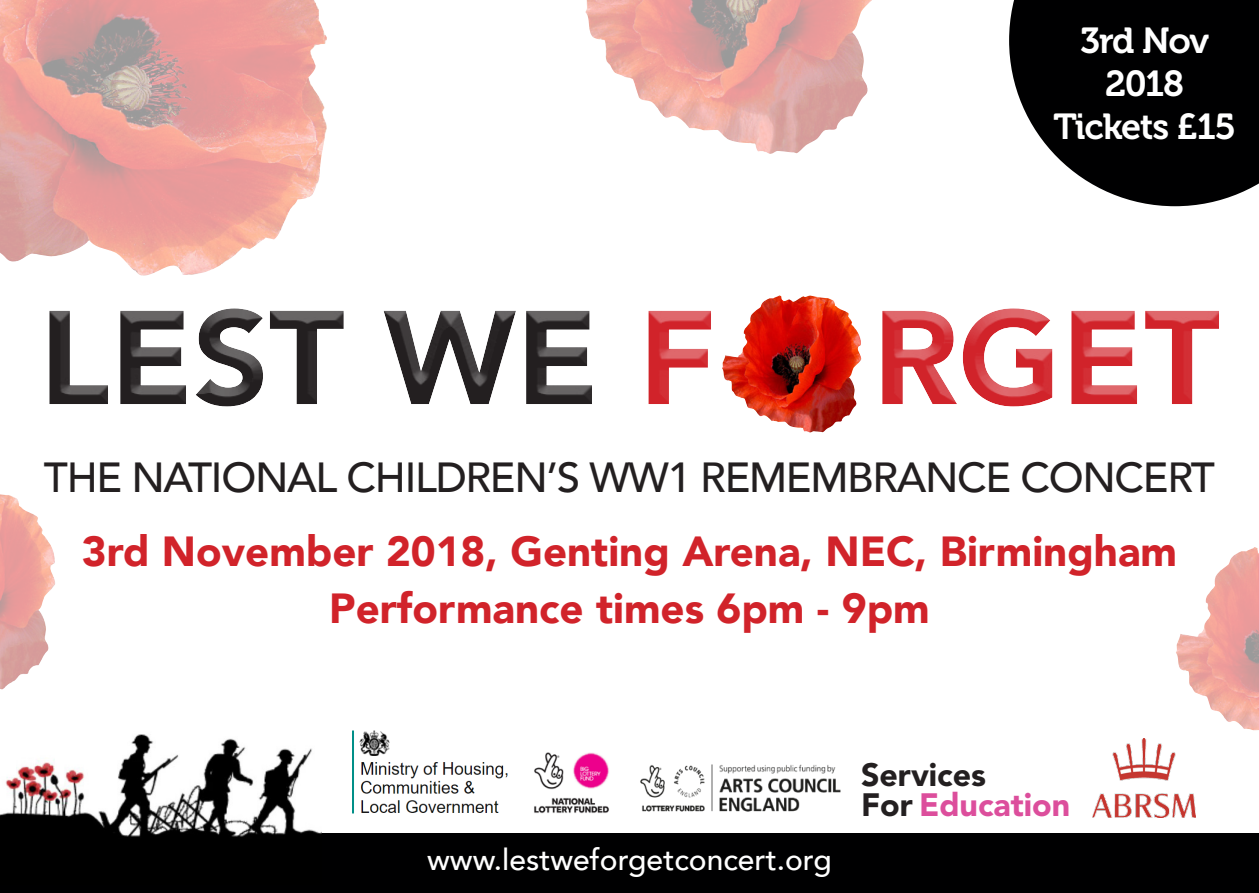
<style>
.page{position:relative;width:1259px;height:893px;background:#fff}
.page>*{position:absolute;margin:0;border:0;box-sizing:border-box;transform-origin:0 0}
.t1{font:900 132px "Avenir";color:#d1232a}
.t2{font:900 42px "Avenir";color:#d1232a}
.t3{font:500 42px "Avenir";letter-spacing:-.03em;color:#231f20}
.t4{font:36px "Museo 700";letter-spacing:-.035em;color:#fff}
.t5{font:900 32.1px/29.7px "Avenir";color:#231f20}
.t6{font:500 30px "Avenir";color:#fff}
.s1{color:#dc4e9c}
</style>
<div class="page">
<img style="left:0;top:0;width:327px;height:276px">
<div style="left:29px;top:289px;width:1210px;height:115px;background:#fff;opacity:.75"></div>
<img style="left:585px;top:0;width:287px;height:154px">
<div style="left:0;top:833px;width:1259px;height:60px;background:#000001"></div>
<img style="left:0;top:734px;width:321px;height:103px">
<svg style="left:1009px;top:0;width:250px;height:206px;background:#212121"></svg>
<img style="left:722px;top:295px;width:140px;height:138px">
<img style="left:1176px;top:547px;width:83px;height:184px">
<img style="left:352px;top:731px;width:156px;height:83px">
<img style="left:1092px;top:739px;width:104px;height:78px">
<img style="left:640px;top:764px;width:201px;height:48px">
<img style="left:0;top:494px;width:55px;height:196px">
<img style="left:534px;top:752px;width:75px;height:62px">
<p class="t4" style="left:1080px;top:20px;width:130px">3rd Nov</p>
<p class="t4" style="left:1105px;top:63px;width:80px">2018</p>
<p class="t4" style="left:1053px;top:106px;width:184px">Tickets £15</p>
<h1 class="t1" style="left:638px;top:245px;width:583px">F RGET</h1>
<p class="t3" style="left:44px;top:441px;width:1172px">THE NATIONAL CHILDREN’S WW1 REMEMBRANCE CONCERT</p>
<p class="t2" style="left:82px;top:515px;width:1096px">3rd November 2018, Genting Arena, NEC, Birmingham</p>
<p class="t2" style="left:329px;top:572px;width:602px">Performance times 6pm - 9pm</p>
<p class="t6" style="left:427px;top:833px;width:406px">www.lestweforgetconcert.org</p>
<p class="t5" style="left:861px;top:759px;width:211px">Services<br>For <span class="s1">Education</span></p>
</div>
